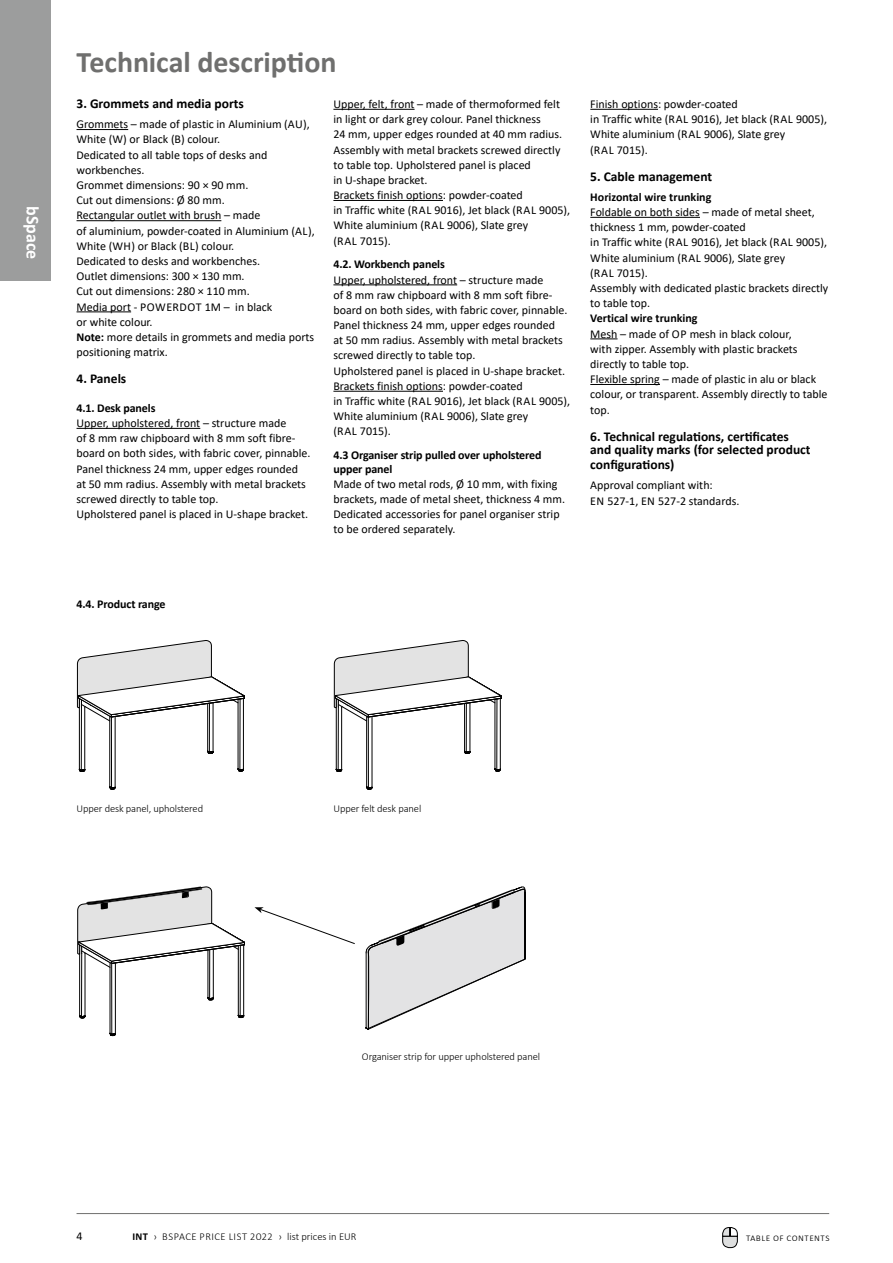
<style>
.page{position:relative;width:893px;height:1263px;background:#fff}
.page>*{position:absolute;margin:0;border:0;box-sizing:border-box;transform-origin:0 0}
.t1{font:700 30px "Calibri";letter-spacing:-.005em;color:#6f6f6e}
.t2{font:700 18px "Calibri";color:#fff}
.t3{font:700 13.5px/13.5px "Calibri";color:#000}
.t4{font:12px/15.1px "Calibri";color:#000}
.t5{font:700 12px/13.5px "Calibri";letter-spacing:-.01em;color:#000}
.t6{font:300 10.5px "Calibri";color:#000}
.t7{font:300 10.5px "Calibri";letter-spacing:.035em;color:#000}
.t8{font:300 10.5px "Calibri";letter-spacing:.04em;color:#000}
.s1{font-weight:700}
</style>
<div class="page">
<hr style="left:77px;top:129px;width:51px;height:1px;background:#000">
<hr style="left:77px;top:220px;width:144px;height:1px;background:#000">
<hr style="left:77px;top:311px;width:54px;height:1px;background:#000">
<hr style="left:77px;top:428px;width:123px;height:1px;background:#000">
<hr style="left:333px;top:109px;width:82px;height:1px;background:#000">
<hr style="left:333px;top:200px;width:110px;height:1px;background:#000">
<hr style="left:333px;top:284px;width:124px;height:1px;background:#000">
<hr style="left:333px;top:391px;width:110px;height:1px;background:#000">
<hr style="left:590px;top:109px;width:68px;height:1px;background:#000">
<hr style="left:590px;top:217px;width:110px;height:1px;background:#000">
<svg style="left:590px;top:338px;width:27px;height:1px"></svg>
<hr style="left:590px;top:384px;width:70px;height:1px;background:#000">
<hr style="left:207px;top:703px;width:1px;height:48px;background:#000">
<hr style="left:213px;top:703px;width:1px;height:49px;background:#000">
<svg style="left:207px;top:751px;width:7px;height:3px"></svg>
<hr style="left:238px;top:699px;width:1px;height:70px;background:#000">
<hr style="left:79px;top:708px;width:1px;height:61px;background:#000">
<hr style="left:243px;top:698px;width:1px;height:71px;background:#000">
<hr style="left:84px;top:706px;width:1px;height:64px;background:#000">
<svg style="left:238px;top:768px;width:6px;height:4px"></svg>
<svg style="left:79px;top:769px;width:7px;height:3px"></svg>
<hr style="left:109px;top:716px;width:1px;height:71px;background:#000">
<hr style="left:115px;top:716px;width:1px;height:71px;background:#000">
<svg style="left:109px;top:786px;width:7px;height:4px"></svg>
<hr style="left:240px;top:699px;width:1px;height:70px;background:#000">
<hr style="left:209px;top:703px;width:1px;height:49px;background:#000">
<hr style="left:111px;top:717px;width:1px;height:71px;background:#000">
<hr style="left:81px;top:707px;width:1px;height:63px;background:#000">
<svg style="left:77px;top:640px;width:168px;height:81px"></svg>
<hr style="left:464px;top:703px;width:1px;height:48px;background:#000">
<hr style="left:470px;top:703px;width:1px;height:49px;background:#000">
<svg style="left:464px;top:751px;width:7px;height:3px"></svg>
<hr style="left:495px;top:699px;width:1px;height:70px;background:#000">
<hr style="left:336px;top:708px;width:1px;height:61px;background:#000">
<hr style="left:500px;top:698px;width:1px;height:71px;background:#000">
<hr style="left:341px;top:706px;width:1px;height:64px;background:#000">
<svg style="left:494px;top:768px;width:7px;height:4px"></svg>
<svg style="left:336px;top:769px;width:7px;height:3px"></svg>
<hr style="left:366px;top:716px;width:1px;height:71px;background:#000">
<hr style="left:372px;top:716px;width:1px;height:71px;background:#000">
<svg style="left:366px;top:786px;width:7px;height:4px"></svg>
<hr style="left:496px;top:699px;width:1px;height:70px;background:#000">
<hr style="left:466px;top:703px;width:1px;height:49px;background:#000">
<hr style="left:368px;top:717px;width:1px;height:71px;background:#000">
<hr style="left:338px;top:707px;width:1px;height:63px;background:#000">
<svg style="left:334px;top:640px;width:168px;height:81px"></svg>
<svg style="left:365px;top:886px;width:161px;height:144px"></svg>
<svg style="left:254px;top:907px;width:101px;height:37px"></svg>
<hr style="left:208px;top:950px;width:1px;height:47px;background:#000">
<hr style="left:213px;top:949px;width:1px;height:49px;background:#000">
<svg style="left:207px;top:997px;width:7px;height:3px"></svg>
<hr style="left:238px;top:946px;width:1px;height:69px;background:#000">
<hr style="left:79px;top:954px;width:1px;height:62px;background:#000">
<hr style="left:243px;top:945px;width:1px;height:71px;background:#000">
<hr style="left:85px;top:953px;width:1px;height:63px;background:#000">
<svg style="left:238px;top:1015px;width:7px;height:3px"></svg>
<svg style="left:79px;top:1015px;width:7px;height:4px"></svg>
<hr style="left:110px;top:962px;width:1px;height:71px;background:#000">
<hr style="left:115px;top:963px;width:1px;height:71px;background:#000">
<svg style="left:109px;top:1033px;width:7px;height:3px"></svg>
<hr style="left:240px;top:945px;width:1px;height:71px;background:#000">
<hr style="left:209px;top:950px;width:1px;height:48px;background:#000">
<hr style="left:111px;top:963px;width:1px;height:71px;background:#000">
<hr style="left:81px;top:953px;width:1px;height:63px;background:#000">
<svg style="left:77px;top:886px;width:168px;height:82px"></svg>
<hr style="left:77px;top:1213px;width:752px;height:1px;background:#6f6f6e">
<div style="left:0;top:0;width:51px;height:281px;background:#9c9d9d"></div>
<svg style="left:722px;top:1227px;width:16px;height:21px"></svg>
<h2 class="t2" style="left:46px;top:206px;width:55px;rotate:90deg">bSpace</h2>
<h1 class="t1" style="left:77px;top:41px;width:261px">Technical description</h1>
<p class="t3" style="left:77px;top:97px;width:169px">3. Grommets and media ports</p>
<p class="t4" style="left:77px;top:116px;width:240px">Grommets – made of plastic in Aluminium (AU),<br>White (W) or Black (B) colour.<br>Dedicated to all table tops of desks and workbenches.<br>Grommet dimensions: 90 × 90 mm.<br>Cut out dimensions: Ø 80 mm.<br>Rectangular outlet with brush – made<br>of aluminium, powder-coated in Aluminium (AL),<br>White (WH) or Black (BL) colour.<br>Dedicated to desks and workbenches.<br>Outlet dimensions: 300 × 130 mm.<br>Cut out dimensions: 280 × 110 mm.<br>Media port - POWERDOT 1M – in black<br>or white colour.<br><span class="s1">Note:</span> more details in grommets and media ports positioning matrix.</p>
<p class="t3" style="left:77px;top:372px;width:51px">4. Panels</p>
<p class="t5" style="left:77px;top:401px;width:80px">4.1. Desk panels</p>
<p class="t4" style="left:77px;top:415px;width:235px">Upper, upholstered, front – structure made<br>of 8 mm raw chipboard with 8 mm soft fibre&shy;board on both sides, with fabric cover, pinnable.<br>Panel thickness 24 mm, upper edges rounded at 50 mm radius. Assembly with metal brackets screwed directly to table top.<br>Upholstered panel is placed in U-shape bracket.</p>
<p class="t4" style="left:333px;top:96px;width:238px">Upper, felt, front – made of thermoformed felt in light or dark grey colour. Panel thickness<br>24 mm, upper edges rounded at 40 mm radius.<br>Assembly with metal brackets screwed directly to table top. Upholstered panel is placed<br>in U-shape bracket.<br>Brackets finish options: powder-coated<br>in Traffic white (RAL 9016), Jet black (RAL 9005), White aluminium (RAL 9006), Slate grey<br>(RAL 7015).</p>
<p class="t5" style="left:333px;top:257px;width:113px">4.2. Workbench panels</p>
<p class="t4" style="left:333px;top:272px;width:238px">Upper, upholstered, front – structure made<br>of 8 mm raw chipboard with 8 mm soft fibre&shy;board on both sides, with fabric cover, pinnable.<br>Panel thickness 24 mm, upper edges rounded<br>at 50 mm radius. Assembly with metal brackets screwed directly to table top.<br>Upholstered panel is placed in U-shape bracket.<br>Brackets finish options: powder-coated<br>in Traffic white (RAL 9016), Jet black (RAL 9005), White aluminium (RAL 9006), Slate grey<br>(RAL 7015).</p>
<p class="t5" style="left:333px;top:448px;width:210px">4.3 Organiser strip pulled over upholstered upper panel</p>
<p class="t4" style="left:333px;top:476px;width:233px">Made of two metal rods, Ø 10 mm, with fixing brackets, made of metal sheet, thickness 4 mm.<br>Dedicated accessories for panel organiser strip to be ordered separately.</p>
<p class="t4" style="left:590px;top:96px;width:238px">Finish options: powder-coated<br>in Traffic white (RAL 9016), Jet black (RAL 9005), White aluminium (RAL 9006), Slate grey<br>(RAL 7015).</p>
<p class="t3" style="left:590px;top:169px;width:123px">5. Cable management</p>
<p class="t5" style="left:590px;top:190px;width:123px">Horizontal wire trunking</p>
<p class="t4" style="left:590px;top:204px;width:240px">Foldable on both sides – made of metal sheet, thickness 1 mm, powder-coated<br>in Traffic white (RAL 9016), Jet black (RAL 9005), White aluminium (RAL 9006), Slate grey<br>(RAL 7015).<br>Assembly with dedicated plastic brackets directly to table top.</p>
<p class="t5" style="left:590px;top:311px;width:109px">Vertical wire trunking</p>
<p class="t4" style="left:590px;top:326px;width:239px">Mesh – made of OP mesh in black colour,<br>with zipper. Assembly with plastic brackets directly to table top.<br>Flexible spring – made of plastic in alu or black colour, or transparent. Assembly directly to table top.</p>
<p class="t3" style="left:590px;top:429px;width:222px">6. Technical regulations, certificates and quality marks (for selected product</p>
<p class="t3" style="left:590px;top:458px;width:86px">configurations)</p>
<p class="t4" style="left:590px;top:478px;width:151px">Approval compliant with:<br>EN 527-1, EN 527-2 standards.</p>
<p class="t5" style="left:77px;top:597px;width:90px">4.4. Product range</p>
<p class="t6" style="left:77px;top:802px;width:128px">Upper desk panel, upholstered</p>
<p class="t6" style="left:333px;top:802px;width:89px">Upper felt desk panel</p>
<p class="t6" style="left:362px;top:1050px;width:180px">Organiser strip for upper upholstered panel</p>
<p class="t4" style="left:77px;top:1228px;width:8px">4</p>
<p class="t7" style="left:132px;top:1229px;width:226px"><span class="s1">INT</span> › BSPACE PRICE LIST 2022 › list prices in EUR</p>
<p class="t8" style="left:746px;top:1231px;width:85px">table of contents</p>
</div>
